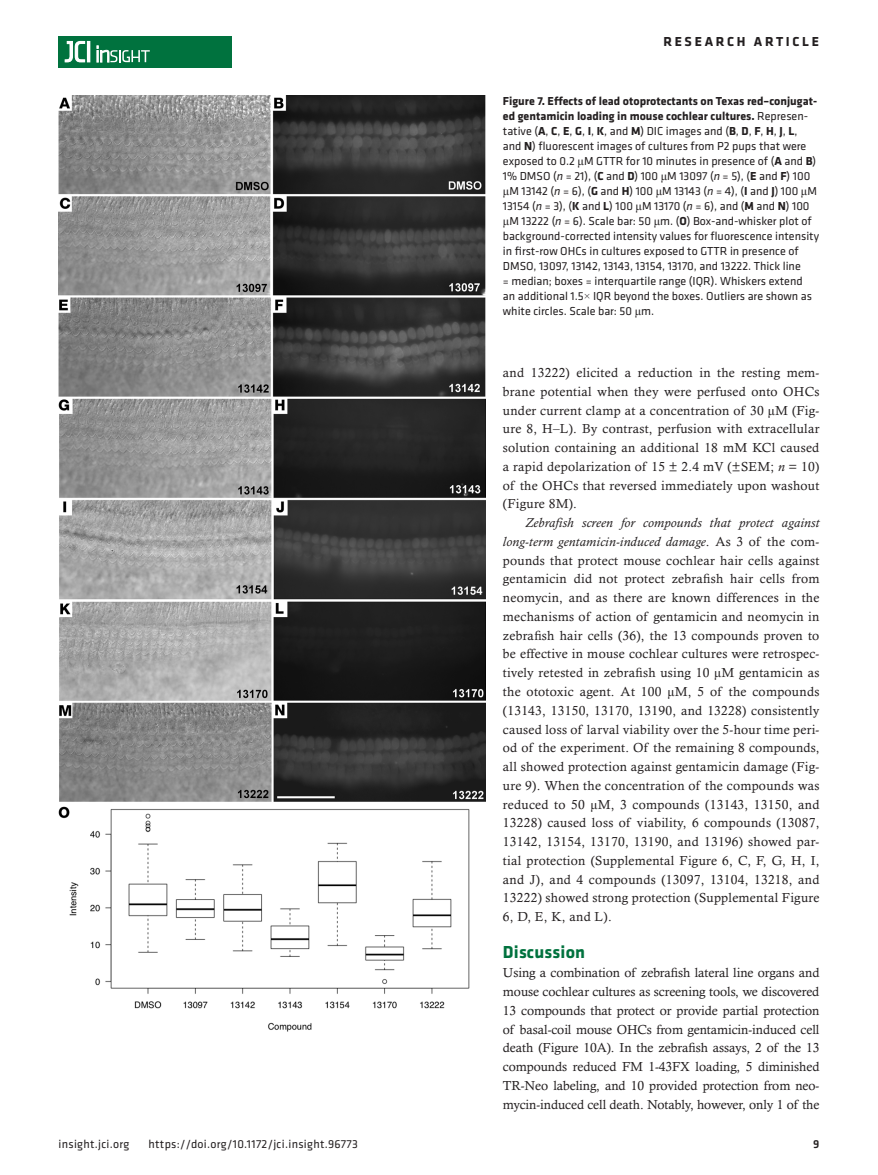
<style>
.page{position:relative;width:878px;height:1175px;background:#fff}
.page>*{position:absolute;margin:0;border:0;box-sizing:border-box;transform-origin:0 0}
.t1{font:700 18px "Klavika";letter-spacing:.01em;color:#00723e}
.t2{font:700 13.5px "Klavika Basic";letter-spacing:.2em;color:#231f20}
.t3{font:13.2px/18.8px "Calisto MT Std";letter-spacing:.02em;color:#231f20;text-align:justify}
.t4{font:12px/15px "Klavika Basic";color:#231f20}
.t5{font:12px "Klavika Basic";letter-spacing:.025em;color:#231f20}
.t6{font:500 12px "Klavika Basic";color:#231f20}
.s1{font-weight:700}
.s2{font-family:"Times New Roman"}
.s3{font-style:italic}
</style>
<div class="page">
<div style="left:59px;top:36px;width:173px;height:31px;background:#00723e"></div>
<hr style="left:87px;top:41px;width:3px;height:21px;background:#fff">
<svg style="left:64px;top:41px;width:21px;height:22px"></svg>
<svg style="left:97px;top:46px;width:53px;height:16px"></svg>
<img style="left:59px;top:96px;width:427px;height:935px">
<p class="t2" style="left:663px;top:32px;width:157px">RESEARCH ARTICLE</p>
<p class="t4" style="left:503px;top:93px;width:318px"><span class="s1">Figure 7. Effects of lead otoprotectants on Texas red–conjugat&shy;ed gentamicin loading in mouse cochlear cultures.</span> Represen&shy;tative (<span class="s1">A</span>, <span class="s1">C</span>, <span class="s1">E</span>, <span class="s1">G</span>, <span class="s1">I</span>, <span class="s1">K</span>, and <span class="s1">M</span>) DIC images and (<span class="s1">B</span>, <span class="s1">D</span>, <span class="s1">F</span>, <span class="s1">H</span>, <span class="s1">J</span>, <span class="s1">L</span>,<br>and <span class="s1">N</span>) fluorescent images of cultures from P2 pups that were exposed to 0.2 <span class="s2">μ</span>M GTTR for 10 minutes in presence of (<span class="s1">A</span> and <span class="s1">B</span>)<br>1% DMSO (<span class="s3">n</span> = 21), (<span class="s1">C</span> and <span class="s1">D</span>) 100 <span class="s2">μ</span>M 13097 (<span class="s3">n</span> = 5), (<span class="s1">E</span> and <span class="s1">F</span>) 100 <span class="s2">μ</span>M 13142 (<span class="s3">n</span> = 6), (<span class="s1">G</span> and <span class="s1">H</span>) 100 <span class="s2">μ</span>M 13143 (<span class="s3">n</span> = 4), (<span class="s1">I</span> and <span class="s1">J</span>) 100 <span class="s2">μ</span>M 13154 (<span class="s3">n</span> = 3), (<span class="s1">K</span> and <span class="s1">L</span>) 100 <span class="s2">μ</span>M 13170 (<span class="s3">n</span> = 6), and (<span class="s1">M</span> and <span class="s1">N</span>) 100 <span class="s2">μ</span>M 13222 (<span class="s3">n</span> = 6). Scale bar: 50 <span class="s2">μ</span>m. (<span class="s1">O</span>) Box-and-whisker plot of background-corrected intensity values for fluorescence intensity in first-row OHCs in cultures exposed to GTTR in presence of DMSO, 13097, 13142, 13143, 13154, 13170, and 13222. Thick line<br>= median; boxes = interquartile range (IQR). Whiskers extend<br>an additional 1.5<span class="s2">×</span> IQR beyond the boxes. Outliers are shown as white circles. Scale bar: 50 <span class="s2">μ</span>m.</p>
<p class="t3" style="left:503px;top:363px;width:318px">and 13222) elicited a reduction in the resting mem&shy;brane potential when they were perfused onto OHCs under current clamp at a concentration of 30 <span class="s2">μ</span>M (Fig&shy;ure 8, H–L). By contrast, perfusion with extracellular solution containing an additional 18 mM KCl caused a rapid depolarization of 15 ± 2.4 mV (±SEM; <span class="s3">n</span> = 10) of the OHCs that reversed immediately upon washout (Figure 8M).</p>
<p class="t3" style="left:503px;top:513px;width:318px;text-indent:22px"><span class="s3">Zebrafish screen for compounds that protect against long-term gentamicin-induced damage</span>. As 3 of the com&shy;pounds that protect mouse cochlear hair cells against gentamicin did not protect zebrafish hair cells from neomycin, and as there are known differences in the mechanisms of action of gentamicin and neomycin in zebrafish hair cells (36), the 13 compounds proven to be effective in mouse cochlear cultures were retrospec&shy;tively retested in zebrafish using 10 <span class="s2">μ</span>M gentamicin as the ototoxic agent. At 100 <span class="s2">μ</span>M, 5 of the compounds (13143, 13150, 13170, 13190, and 13228) consistently caused loss of larval viability over the 5-hour time peri&shy;od of the experiment. Of the remaining 8 compounds, all showed protection against gentamicin damage (Fig&shy;ure 9). When the concentration of the compounds was reduced to 50 <span class="s2">μ</span>M, 3 compounds (13143, 13150, and 13228) caused loss of viability, 6 compounds (13087, 13142, 13154, 13170, 13190, and 13196) showed par&shy;tial protection (Supplemental Figure 6, C, F, G, H, I, and J), and 4 compounds (13097, 13104, 13218, and 13222) showed strong protection (Supplemental Figure 6, D, E, K, and L).</p>
<h1 class="t1" style="left:503px;top:939px;width:84px">Discussion</h1>
<p class="t3" style="left:503px;top:963px;width:318px">Using a combination of zebrafish lateral line organs and mouse cochlear cultures as screening tools, we discovered 13 compounds that protect or provide partial protection of basal-coil mouse OHCs from gentamicin-induced cell death (Figure 10A). In the zebrafish assays, 2 of the 13 compounds reduced FM 1-43FX loading, 5 diminished TR-Neo labeling, and 10 provided protection from neo&shy;mycin-induced cell death. Notably, however, only 1 of the</p>
<p class="t5" style="left:58px;top:1135px;width:72px">insight.jci.org</p>
<p class="t5" style="left:148px;top:1135px;width:211px">https://doi.org/10.1172/jci.insight.96773</p>
<p class="t6" style="left:813px;top:1135px;width:8px">9</p>
</div>
